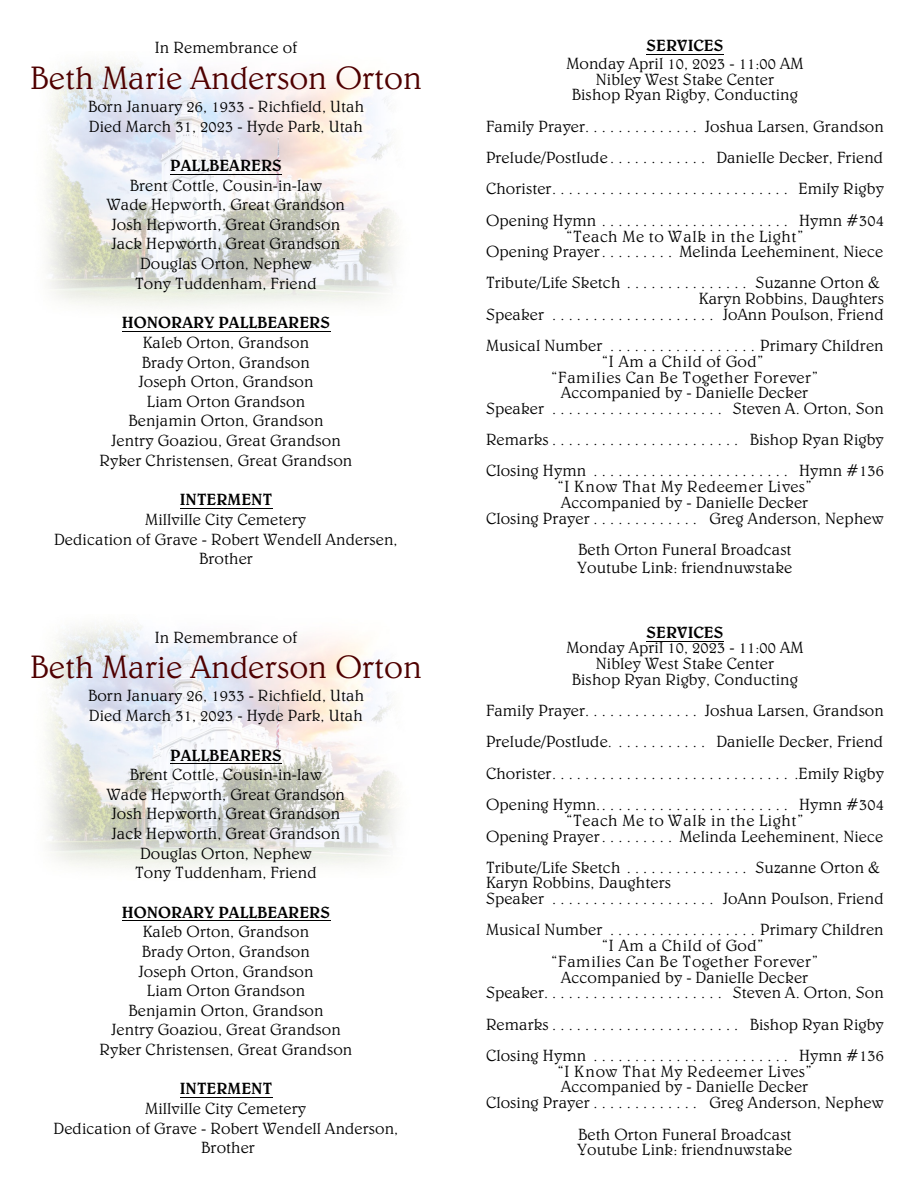
<style>
.page{position:relative;width:918px;height:1188px;background:#fff}
.page>*{position:absolute;margin:0;border:0;box-sizing:border-box;transform-origin:0 0}
.t1{font:300 33px "Belwe BT";color:#4f0000}
.t2{font:300 16.5px/19.6px "Belwe BT";color:#000;text-align:center}
.t3{font:italic 300 16.5px/15.6px "Belwe BT";letter-spacing:.01em;color:#000;text-align:center}
.t4{font:300 16.5px "Belwe BT";color:#000}
.t5{font:italic 300 16.5px "Belwe BT";letter-spacing:.03em;color:#000}
.t6{font:italic 300 16.5px "Belwe BT";letter-spacing:.04em;color:#000}
.s1{font-style:italic}
</style>
<div class="page">
<img style="left:46px;top:62px;width:352px;height:245px">
<img style="left:46px;top:625px;width:352px;height:244px">
<hr style="left:170px;top:174px;width:112px;height:1px;background:#000">
<hr style="left:122px;top:331px;width:208px;height:1px;background:#000">
<hr style="left:180px;top:508px;width:92px;height:1px;background:#000">
<hr style="left:170px;top:763px;width:112px;height:1px;background:#000">
<hr style="left:122px;top:920px;width:208px;height:1px;background:#000">
<hr style="left:180px;top:1097px;width:92px;height:1px;background:#000">
<hr style="left:647px;top:54px;width:77px;height:1px;background:#000">
<hr style="left:647px;top:641px;width:77px;height:1px;background:#000">
<p class="t2" style="left:155px;top:39px;width:144px">In Remembrance of</p>
<h1 class="t1" style="left:30px;top:63px;width:393px">Beth Marie Anderson Orton</h1>
<p class="t2" style="left:88px;top:98px;width:278px;text-align:left">Born January 26, 1933 - Richfield, Utah<br>Died March 31, 2023 - Hyde Park, Utah</p>
<p class="t4" style="left:170px;top:158px;width:113px">PALLBEARERS</p>
<p class="t2" style="left:107px;top:177px;width:240px">Brent Cottle, Cousin-in-law<br>Wade Hepworth, Great Grandson<br>Josh Hepworth, Great Grandson<br>Jack Hepworth, Great Grandson<br>Douglas Orton, Nephew<br>Tony Tuddenham, Friend</p>
<p class="t4" style="left:122px;top:316px;width:210px">HONORARY PALLBEARERS</p>
<p class="t2" style="left:100px;top:334px;width:254px">Kaleb Orton, Grandson<br>Brady Orton, Grandson<br>Joseph Orton, Grandson<br>Liam Orton Grandson<br>Benjamin Orton, Grandson<br>Jentry Goaziou, Great Grandson<br>Ryker Christensen, Great Grandson</p>
<p class="t4" style="left:180px;top:493px;width:94px">INTERMENT</p>
<p class="t2" style="left:54px;top:511px;width:345px">Millville City Cemetery<br>Dedication of Grave - Robert Wendell Andersen,<br>Brother</p>
<p class="t2" style="left:155px;top:629px;width:144px">In Remembrance of</p>
<h1 class="t1" style="left:30px;top:653px;width:393px">Beth Marie Anderson Orton</h1>
<p class="t2" style="left:88px;top:687px;width:278px;text-align:left">Born January 26, 1933 - Richfield, Utah<br>Died March 31, 2023 - Hyde Park, Utah</p>
<p class="t4" style="left:170px;top:748px;width:113px">PALLBEARERS</p>
<p class="t2" style="left:107px;top:766px;width:240px">Brent Cottle, Cousin-in-law<br>Wade Hepworth, Great Grandson<br>Josh Hepworth, Great Grandson<br>Jack Hepworth, Great Grandson<br>Douglas Orton, Nephew<br>Tony Tuddenham, Friend</p>
<p class="t4" style="left:122px;top:905px;width:210px">HONORARY PALLBEARERS</p>
<p class="t2" style="left:100px;top:923px;width:254px">Kaleb Orton, Grandson<br>Brady Orton, Grandson<br>Joseph Orton, Grandson<br>Liam Orton Grandson<br>Benjamin Orton, Grandson<br>Jentry Goaziou, Great Grandson<br>Ryker Christensen, Great Grandson</p>
<p class="t4" style="left:180px;top:1082px;width:94px">INTERMENT</p>
<p class="t2" style="left:54px;top:1100px;width:346px">Millville City Cemetery<br>Dedication of Grave - Robert Wendell Anderson,<br>Brother</p>
<p class="t4" style="left:647px;top:39px;width:78px">SERVICES</p>
<p class="t3" style="left:566px;top:57px;width:239px">Monday April 10, 2023 - 11:00 AM<br>Nibley West Stake Center<br>Bishop Ryan Rigby, Conducting</p>
<p class="t2" style="left:486px;top:112px;width:400px;line-height:31.3px;text-align:justify">Family Prayer. . . . . . . . . . . . . . Joshua Larsen, Grandson Prelude/Postlude . . . . . . . . . . . . Danielle Decker, Friend Chorister............................. Emily Rigby Opening Hymn....................... Hymn #304</p>
<p class="t6" style="left:566px;top:229px;width:239px">“Teach Me to Walk in the Light”</p>
<p class="t2" style="left:486px;top:237px;width:399px;line-height:31.3px;text-align:left">Opening Prayer. . . . . . . . . Melinda Leeheminent, Niece<br>Tribute/Life Sketch . . . . . . . . . . . . . . . Suzanne Orton &amp;</p>
<p class="t2" style="left:486px;top:292px;width:399px;line-height:15.6px;text-align:right">Karyn Robbins, Daughters<br>Speaker . . . . . . . . . . . . . . . . . . . . JoAnn Poulson, Friend</p>
<p class="t2" style="left:486px;top:337px;width:399px">Musical Number . . . . . . . . . . . . . . . . . . Primary Children</p>
<p class="t2" style="left:486px;top:355px;width:400px;line-height:15.6px"><span class="s1">“I Am a Child of God”<br>“Families Can Be Together Forever”<br>Accompanied by</span> - Danielle Decker<br>Speaker ..................... Steven A. Orton, Son</p>
<p class="t2" style="left:486px;top:425px;width:399px;line-height:31.3px;text-align:left">Remarks....................... Bishop Ryan Rigby<br>Closing Hymn ........................ Hymn #136</p>
<p class="t5" style="left:557px;top:480px;width:256px">“I Know That My Redeemer Lives”</p>
<p class="t2" style="left:486px;top:496px;width:399px;line-height:15.6px">Accompanied by - Danielle Decker<br>Closing Prayer . . . . . . . . . . . . . Greg Anderson, Nephew</p>
<p class="t2" style="left:578px;top:542px;width:216px;line-height:17.7px;text-align:left">Beth Orton Funeral Broadcast<br>Youtube Link: friendnuwstake</p>
<p class="t4" style="left:647px;top:625px;width:78px">SERVICES</p>
<p class="t3" style="left:566px;top:641px;width:239px">Monday April 10, 2023 - 11:00 AM<br>Nibley West Stake Center<br>Bishop Ryan Rigby, Conducting</p>
<p class="t2" style="left:486px;top:696px;width:400px;line-height:31.3px;text-align:justify">Family Prayer. . . . . . . . . . . . . . Joshua Larsen, Grandson Prelude/Postlude. . . . . . . . . . . . Danielle Decker, Friend Chorister............................. .Emily Rigby Opening Hymn........................ Hymn #304</p>
<p class="t6" style="left:566px;top:813px;width:239px">“Teach Me to Walk in the Light”</p>
<p class="t2" style="left:486px;top:822px;width:399px;line-height:31.3px;text-align:left">Opening Prayer. . . . . . . . . Melinda Leeheminent, Niece<br>Tribute/Life Sketch . . . . . . . . . . . . . . . Suzanne Orton &amp;</p>
<p class="t2" style="left:486px;top:876px;width:399px;line-height:15.6px;text-align:left">Karyn Robbins, Daughters<br>Speaker . . . . . . . . . . . . . . . . . . . . JoAnn Poulson, Friend</p>
<p class="t2" style="left:486px;top:921px;width:399px">Musical Number . . . . . . . . . . . . . . . . . . Primary Children</p>
<p class="t2" style="left:486px;top:939px;width:400px;line-height:15.6px"><span class="s1">“I Am a Child of God”<br>“Families Can Be Together Forever”<br>Accompanied by</span> - Danielle Decker Speaker...................... Steven A. Orton, Son</p>
<p class="t2" style="left:486px;top:1010px;width:399px;line-height:31.3px;text-align:left">Remarks....................... Bishop Ryan Rigby<br>Closing Hymn ........................ Hymn #136</p>
<p class="t5" style="left:557px;top:1064px;width:256px">“I Know That My Redeemer Lives”</p>
<p class="t2" style="left:486px;top:1080px;width:399px;line-height:15.6px">Accompanied by - Danielle Decker<br>Closing Prayer . . . . . . . . . . . . . Greg Anderson, Nephew</p>
<p class="t2" style="left:578px;top:1127px;width:216px;line-height:15.6px;text-align:left">Beth Orton Funeral Broadcast<br>Youtube Link: friendnuwstake</p>
</div>
